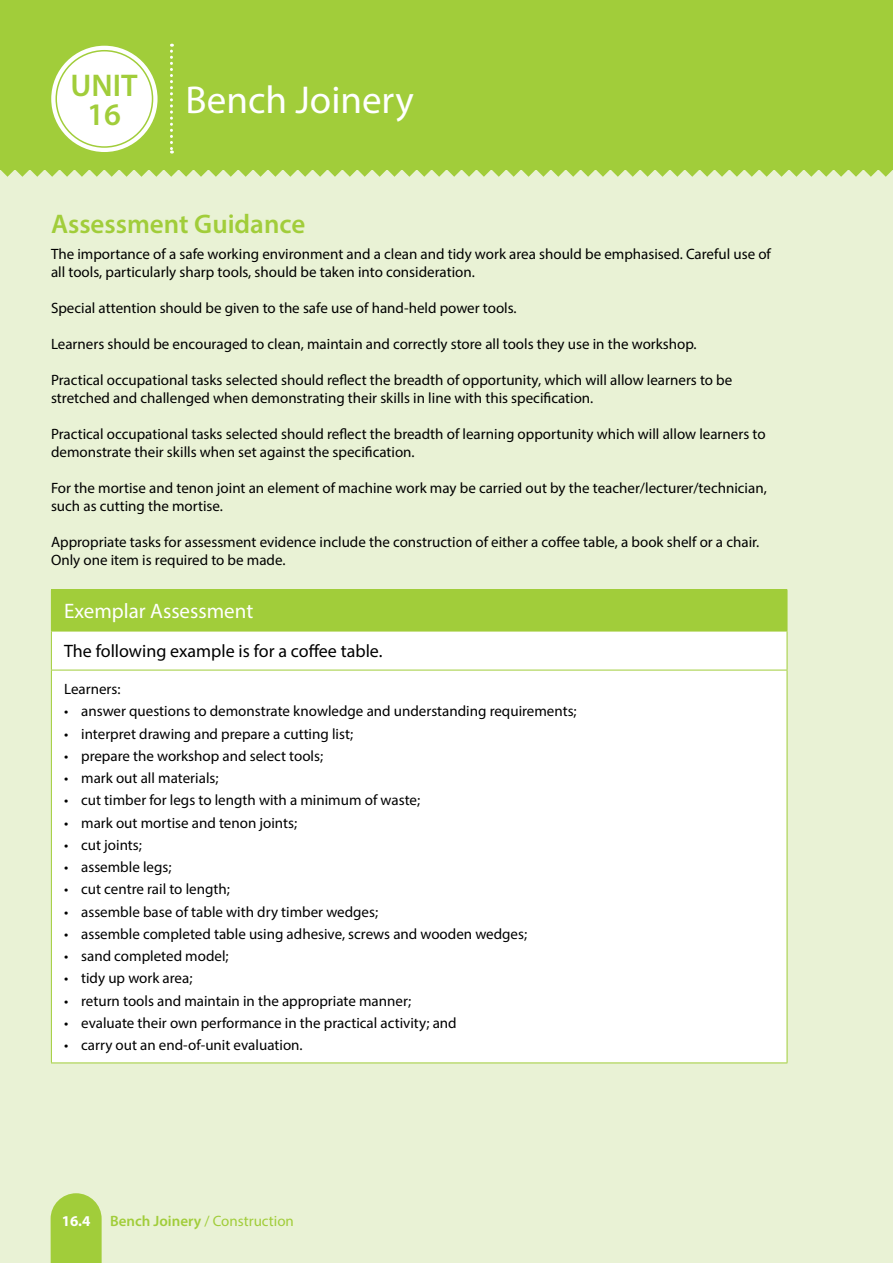
<style>
.page{position:relative;width:893px;height:1263px;background:#e9f2d5}
.page>*{position:absolute;margin:0;border:0;box-sizing:border-box;transform-origin:0 0}
.t1{font:39px "Myriad Pro";color:#fff}
.t2{font:600 31.5px/28.5px "Myriad Pro";color:#a1cd3a;text-align:center}
.t3{font:600 27px "Myriad Pro";color:#a1cd3a}
.t4{font:21px "Myriad Pro";color:#fff}
.t5{font:18px "Myriad Pro";color:#000}
.t6{font:15px/18px "Myriad Pro";color:#000}
.t7{font:15px "Myriad Pro";color:#a1cd3a}
.t8{font:700 15px "Myriad Pro";color:#fff}
.s1{font-weight:600}
</style>
<div class="page">
<div style="left:0;top:0;width:893px;height:169px;background:#a1cd3a"></div>
<div style="left:51px;top:46px;width:107px;height:106px;background:#fff;border-radius:50%"></div>
<svg style="left:170px;top:44px;width:3px;height:110px"></svg>
<svg style="left:0;top:169px;width:893px;height:8px"></svg>
<div style="left:55px;top:50px;width:98px;height:98px;border:2px solid #a1cd3a;border-radius:50%"></div>
<svg style="left:51px;top:1193px;width:51px;height:70px;background:#a7d047"></svg>
<div style="left:51px;top:590px;width:736px;height:41px;background:#a1cd3a"></div>
<div style="left:52px;top:632px;width:735px;height:430px;background:#fff"></div>
<hr style="left:51px;top:589px;width:736px;height:1px;background:#a1cd3a">
<hr style="left:787px;top:590px;width:1px;height:41px;background:#a1cd3a">
<hr style="left:51px;top:631px;width:1px;height:39px;background:#a1cd3a">
<hr style="left:51px;top:670px;width:1px;height:392px;background:#a1cd3a">
<hr style="left:51px;top:631px;width:736px;height:1px;background:#a1cd3a">
<hr style="left:787px;top:631px;width:1px;height:39px;background:#a1cd3a">
<hr style="left:787px;top:670px;width:1px;height:392px;background:#a1cd3a">
<hr style="left:51px;top:670px;width:736px;height:1px;background:#a1cd3a">
<hr style="left:51px;top:1062px;width:736px;height:1px;background:#a1cd3a">
<h2 class="t2" style="left:71px;top:71px;width:69px">UNIT<br>16</h2>
<h1 class="t1" style="left:186px;top:76px;width:230px">Bench Joinery</h1>
<h3 class="t3" style="left:51px;top:207px;width:256px">Assessment Guidance</h3>
<p class="t6" style="left:51px;top:245px;width:721px">The importance of a safe working environment and a clean and tidy work area should be emphasised. Careful use of all tools, particularly sharp tools, should be taken into consideration.</p>
<p class="t6" style="left:51px;top:299px;width:467px">Special attention should be given to the safe use of hand-held power tools.</p>
<p class="t6" style="left:51px;top:335px;width:647px">Learners should be encouraged to clean, maintain and correctly store all tools they use in the workshop.</p>
<p class="t6" style="left:51px;top:371px;width:683px">Practical occupational tasks selected should reflect the breadth of opportunity, which will allow learners to be stretched and challenged when demonstrating their skills in line with this specification.</p>
<p class="t6" style="left:51px;top:425px;width:716px">Practical occupational tasks selected should reflect the breadth of learning opportunity which will allow learners to demonstrate their skills when set against the specification.</p>
<p class="t6" style="left:51px;top:479px;width:717px">For the mortise and tenon joint an element of machine work may be carried out by the teacher/lecturer/technician, such as cutting the mortise.</p>
<p class="t6" style="left:51px;top:533px;width:710px">Appropriate tasks for assessment evidence include the construction of either a coffee table, a book shelf or a chair.<br>Only one item is required to be made.</p>
<h3 class="t4" style="left:64px;top:598px;width:191px">Exemplar Assessment</h3>
<p class="t5" style="left:64px;top:640px;width:320px">The following example is for a coffee table.</p>
<p class="t6" style="left:64px;top:680px;width:58px">Learners:</p>
<p class="t6" style="left:64px;top:702px;width:514px">• answer questions to demonstrate knowledge and understanding requirements;</p>
<p class="t6" style="left:64px;top:724px;width:290px">• interpret drawing and prepare a cutting list;</p>
<p class="t6" style="left:64px;top:746px;width:261px">• prepare the workshop and select tools;</p>
<p class="t6" style="left:64px;top:769px;width:156px">• mark out all materials;</p>
<p class="t6" style="left:64px;top:791px;width:358px">• cut timber for legs to length with a minimum of waste;</p>
<p class="t6" style="left:64px;top:813px;width:235px">• mark out mortise and tenon joints;</p>
<p class="t6" style="left:64px;top:835px;width:79px">• cut joints;</p>
<p class="t6" style="left:64px;top:858px;width:109px">• assemble legs;</p>
<p class="t6" style="left:64px;top:880px;width:167px">• cut centre rail to length;</p>
<p class="t6" style="left:64px;top:902px;width:316px">• assemble base of table with dry timber wedges;</p>
<p class="t6" style="left:64px;top:924px;width:464px">• assemble completed table using adhesive, screws and wooden wedges;</p>
<p class="t6" style="left:64px;top:947px;width:166px">• sand completed model;</p>
<p class="t6" style="left:64px;top:969px;width:130px">• tidy up work area;</p>
<p class="t6" style="left:64px;top:991px;width:348px">• return tools and maintain in the appropriate manner;</p>
<p class="t6" style="left:64px;top:1013px;width:394px">• evaluate their own performance in the practical activity; and</p>
<p class="t6" style="left:64px;top:1036px;width:240px">• carry out an end-of-unit evaluation.</p>
<p class="t8" style="left:62px;top:1211px;width:30px">16.4</p>
<p class="t7" style="left:110px;top:1211px;width:185px"><span class="s1">Bench Joinery</span> / Construction</p>
</div>
